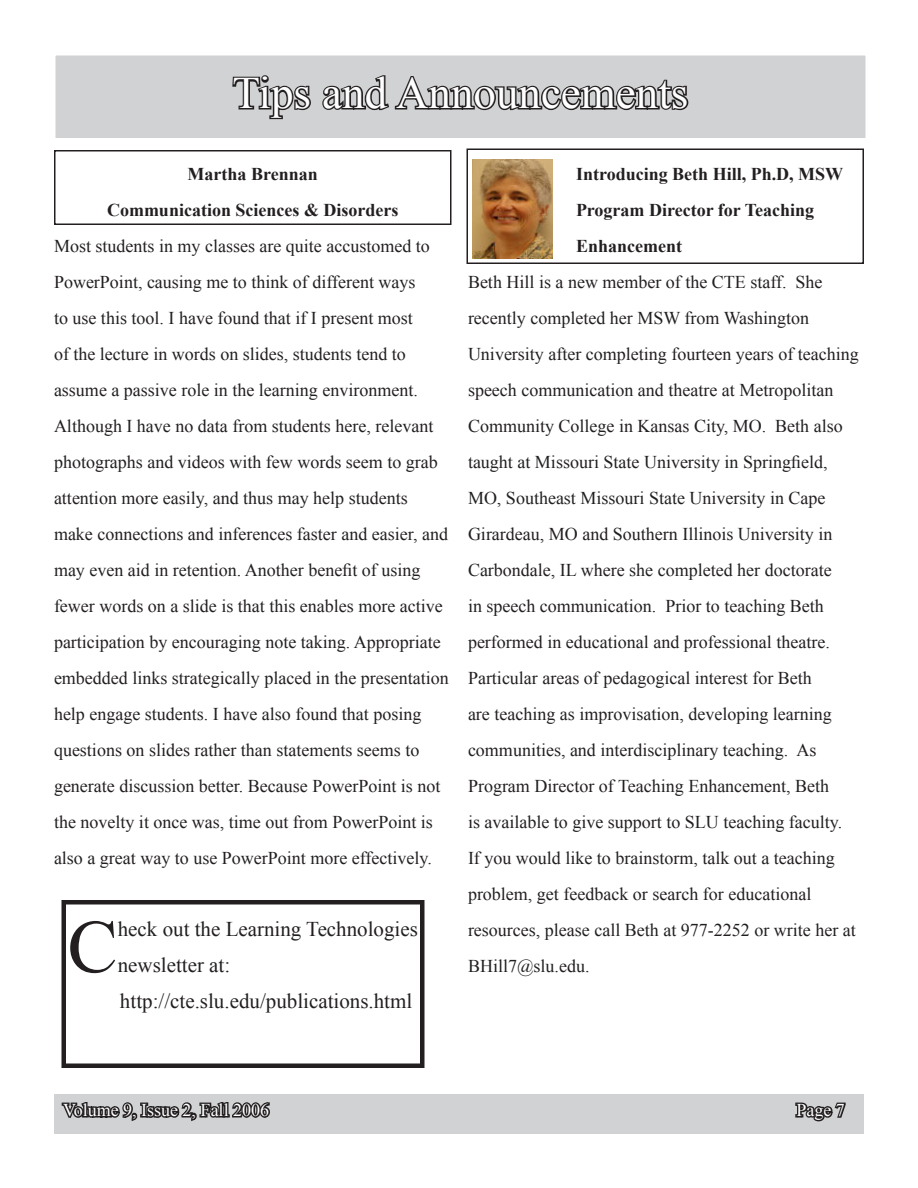
<style>
.page{position:relative;width:918px;height:1188px;background:#fff}
.page>*{position:absolute;margin:0;border:0;box-sizing:border-box;transform-origin:0 0}
.t1{font:75.3px "Times New Roman";color:#231f20}
.t2{font:45px "Times New Roman";color:#fff}
.t3{font:21px/36px "Times New Roman";color:#231f20}
.t4{font:18px/36px "Times New Roman";color:#231f20}
.t5{font:700 18px/36px "Times New Roman";color:#231f20;text-align:center}
.t6{font:18px "Times New Roman";color:#fff}
</style>
<div class="page">
<div style="left:54px;top:1095px;width:810px;height:39px;background:#d1d2d4"></div>
<svg style="left:60px;top:1094px;width:212px;height:28px"></svg>
<svg style="left:795px;top:1102px;width:51px;height:20px"></svg>
<div style="left:55px;top:55px;width:811px;height:84px;background:#d1d2d4"></div>
<svg style="left:232px;top:75px;width:79px;height:45px"></svg>
<svg style="left:322px;top:75px;width:367px;height:36px"></svg>
<div style="left:54px;top:54px;width:813px;height:85px;border:2px solid #fff"></div>
<hr style="left:54px;top:667px;width:396px;height:1px;background:#231f20">
<hr style="left:54px;top:730px;width:396px;height:1px;background:#231f20">
<div style="left:54px;top:150px;width:398px;height:75px;border:2px solid #231f20"></div>
<div style="left:466px;top:148px;width:398px;height:116px;border:2px solid #231f20"></div>
<img style="left:472px;top:159px;width:81px;height:100px">
<div style="left:62px;top:900px;width:362px;height:168px;border:4px solid #231f20"></div>
<h2 class="t2" style="left:233px;top:63px;width:457px">Tips and Announcements</h2>
<p class="t5" style="left:107px;top:156px;width:293px">Martha Brennan<br>Communication Sciences &amp; Disorders</p>
<p class="t5" style="left:576px;top:156px;width:269px;text-align:left">Introducing Beth Hill, Ph.D, MSW<br>Program Director for Teaching<br>Enhancement</p>
<p class="t4" style="left:54px;top:228px;width:396px">Most students in my classes are quite accustomed to PowerPoint, causing me to think of different ways<br>to use this tool. I have found that if I present most<br>of the lecture in words on slides, students tend to assume a passive role in the learning environment.<br>Although I have no data from students here, relevant photographs and videos with few words seem to grab attention more easily, and thus may help students make connections and inferences faster and easier, and may even aid in retention. Another benefit of using fewer words on a slide is that this enables more active participation by encouraging note taking. Appropriate embedded links strategically placed in the presentation help engage students. I have also found that posing questions on slides rather than statements seems to generate discussion better. Because PowerPoint is not the novelty it once was, time out from PowerPoint is also a great way to use PowerPoint more effectively.</p>
<p class="t4" style="left:468px;top:264px;width:392px">Beth Hill is a new member of the CTE staff. She recently completed her MSW from Washington University after completing fourteen years of teaching speech communication and theatre at Metropolitan Community College in Kansas City, MO. Beth also taught at Missouri State University in Springfield, MO, Southeast Missouri State University in Cape Girardeau, MO and Southern Illinois University in Carbondale, IL where she completed her doctorate<br>in speech communication. Prior to teaching Beth performed in educational and professional theatre.<br>Particular areas of pedagogical interest for Beth<br>are teaching as improvisation, developing learning communities, and interdisciplinary teaching. As Program Director of Teaching Enhancement, Beth<br>is available to give support to SLU teaching faculty.<br>If you would like to brainstorm, talk out a teaching problem, get feedback or search for educational resources, please call Beth at 977-2252 or write her at BHill7@slu.edu.</p>
<h1 class="t1" style="left:68px;top:896px;width:52px">C</h1>
<p class="t3" style="left:118px;top:911px;width:302px">heck out the Learning Technologies newsletter at: http://cte.slu.edu/publications.html</p>
<p class="t6" style="left:63px;top:1098px;width:208px">Volume 9, Issue 2, Fall 2006</p>
<p class="t6" style="left:796px;top:1098px;width:50px">Page 7</p>
</div>
